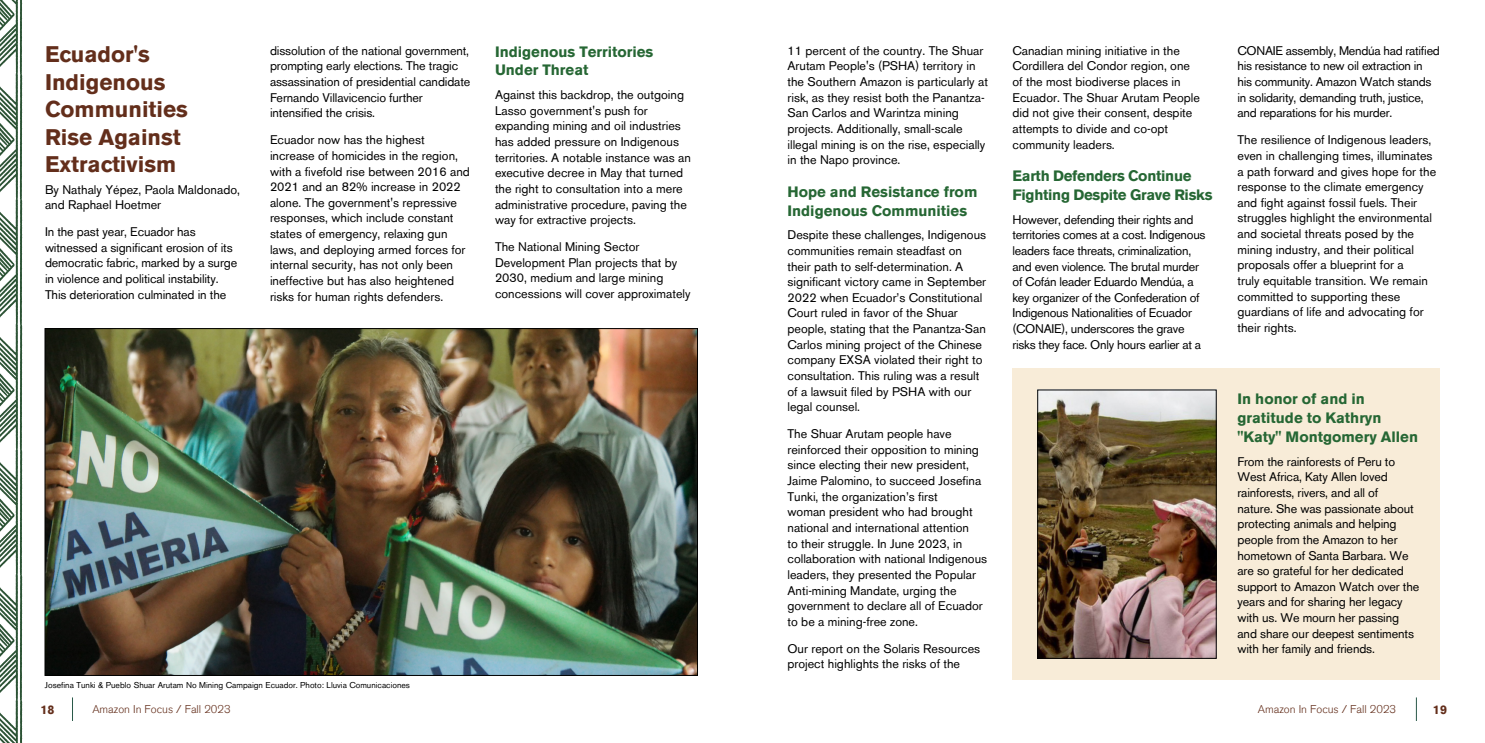
<style>
.page{position:relative;width:1485px;height:743px;background:#fff}
.page>*{position:absolute;margin:0;border:0;box-sizing:border-box;transform-origin:0 0}
.t1{font:700 22.5px/27.5px "Akzidenz Grotesk BE";color:#632e1b}
.t2{font:700 15px/18.8px "Akzidenz Grotesk BE";color:#266734}
.t3{font:700 15px/18.8px "Akzidenz Grotesk BE";letter-spacing:-.02em;color:#266734}
.t4{font:12.5px/15.6px "Akzidenz Grotesk BE";color:#000}
.t5{font:12.5px/15.6px "Akzidenz Grotesk BE";letter-spacing:-.02em;color:#000}
.t6{font:700 12.5px "Akzidenz Grotesk BE";color:#632e1b}
.t7{font:300 11.25px "Akzidenz Grotesk BE";color:#632e1b}
.t8{font:8.5px "Akzidenz Grotesk BE";color:#000}
</style>
<div class="page">
<svg style="left:0;top:0;width:22px;height:742px"></svg>
<svg style="left:72px;top:697px;width:1px;height:24px"></svg>
<svg style="left:1416px;top:697px;width:1px;height:24px"></svg>
<div style="left:1012px;top:368px;width:428px;height:311px;background:#f8ead4"></div>
<img style="left:1039px;top:391px;width:176px;height:265px">
<div style="left:1037px;top:389px;width:180px;height:269px;border:1px solid #000"></div>
<img style="left:47px;top:330px;width:649px;height:343px">
<h1 class="t1" style="left:45px;top:41px;width:144px">Ecuador's<br>Indigenous<br>Communities<br>Rise Against<br>Extractivism</h1>
<p class="t4" style="left:45px;top:181px;width:197px">By Nathaly Yépez, Paola Maldonado, and Raphael Hoetmer</p>
<p class="t4" style="left:45px;top:224px;width:194px">In the past year, Ecuador has witnessed a significant erosion of its democratic fabric, marked by a surge in violence and political instability.<br>This deterioration culminated in the</p>
<p class="t4" style="left:270px;top:43px;width:202px">dissolution of the national government, prompting early elections. The tragic assassination of presidential candidate Fernando Villavicencio further intensified the crisis.</p>
<p class="t4" style="left:270px;top:132px;width:201px">Ecuador now has the highest increase of homicides in the region, with a fivefold rise between 2016 and 2021 and an 82% increase in 2022 alone. The government's repressive responses, which include constant states of emergency, relaxing gun laws, and deploying armed forces for internal security, has not only been ineffective but has also heightened risks for human rights defenders.</p>
<p class="t2" style="left:495px;top:42px;width:160px">Indigenous Territories<br>Under Threat</p>
<p class="t4" style="left:495px;top:87px;width:197px">Against this backdrop, the outgoing Lasso government's push for expanding mining and oil industries has added pressure on Indigenous territories. A notable instance was an executive decree in May that turned the right to consultation into a mere administrative procedure, paving the way for extractive projects.</p>
<p class="t4" style="left:495px;top:239px;width:197px">The National Mining Sector<br>Development Plan projects that by<br>2030, medium and large mining concessions will cover approximately</p>
<p class="t8" style="left:45px;top:680px;width:367px">Josefina Tunki &amp; Pueblo Shuar Arutam No Mining Campaign Ecuador. Photo: Lluvia Comunicaciones</p>
<p class="t4" style="left:788px;top:43px;width:202px">11 percent of the country. The Shuar Arutam People's (PSHA) territory in the Southern Amazon is particularly at risk, as they resist both the Panantza-San Carlos and Warintza mining projects. Additionally, small-scale illegal mining is on the rise, especially in the Napo province.</p>
<p class="t2" style="left:788px;top:182px;width:191px">Hope and Resistance from<br>Indigenous Communities</p>
<p class="t4" style="left:788px;top:227px;width:200px">Despite these challenges, Indigenous communities remain steadfast on their path to self-determination. A significant victory came in September 2022 when Ecuador’s Constitutional Court ruled in favor of the Shuar people, stating that the Panantza-San Carlos mining project of the Chinese company EXSA violated their right to consultation. This ruling was a result of a lawsuit filed by PSHA with our legal counsel.</p>
<p class="t4" style="left:788px;top:426px;width:201px">The Shuar Arutam people have reinforced their opposition to mining since electing their new president, Jaime Palomino, to succeed Josefina Tunki, the organization’s first<br>woman president who had brought national and international attention<br>to their struggle. In June 2023, in collaboration with national Indigenous leaders, they presented the Popular Anti-mining Mandate, urging the government to declare all of Ecuador to be a mining-free zone.</p>
<p class="t4" style="left:788px;top:640px;width:194px">Our report on the Solaris Resources project highlights the risks of the</p>
<p class="t4" style="left:1012px;top:43px;width:189px">Canadian mining initiative in the<br>Cordillera del Condor region, one of the most biodiverse places in<br>Ecuador. The Shuar Arutam People did not give their consent, despite attempts to divide and co-opt community leaders.</p>
<p class="t3" style="left:1012px;top:167px;width:202px">Earth Defenders Continue<br>Fighting Despite Grave Risks</p>
<p class="t5" style="left:1012px;top:211px;width:195px">However, defending their rights and territories comes at a cost. Indigenous leaders face threats, criminalization, and even violence. The brutal murder of Cofán leader Eduardo Mendúa, a key organizer of the Confederation of Indigenous Nationalities of Ecuador (CONAIE), underscores the grave risks they face. Only hours earlier at a</p>
<p class="t5" style="left:1238px;top:43px;width:204px">CONAIE assembly, Mendúa had ratified his resistance to new oil extraction in his community. Amazon Watch stands in solidarity, demanding truth, justice, and reparations for his murder.</p>
<p class="t4" style="left:1238px;top:132px;width:200px">The resilience of Indigenous leaders, even in challenging times, illuminates a path forward and gives hope for the response to the climate emergency and fight against fossil fuels. Their struggles highlight the environmental and societal threats posed by the mining industry, and their political proposals offer a blueprint for a<br>truly equitable transition. We remain committed to supporting these guardians of life and advocating for their rights.</p>
<p class="t2" style="left:1238px;top:390px;width:182px">In honor of and in gratitude to Kathryn "Katy" Montgomery Allen</p>
<p class="t4" style="left:1238px;top:453px;width:183px">From the rainforests of Peru to<br>West Africa, Katy Allen loved rainforests, rivers, and all of<br>nature. She was passionate about protecting animals and helping people from the Amazon to her hometown of Santa Barbara. We are so grateful for her dedicated support to Amazon Watch over the years and for sharing her legacy with us. We mourn her passing and share our deepest sentiments with her family and friends.</p>
<p class="t6" style="left:40px;top:702px;width:16px">18</p>
<p class="t7" style="left:92px;top:703px;width:140px">Amazon In Focus / Fall 2023</p>
<p class="t7" style="left:1258px;top:703px;width:140px">Amazon In Focus / Fall 2023</p>
<p class="t6" style="left:1433px;top:702px;width:16px">19</p>
</div>
